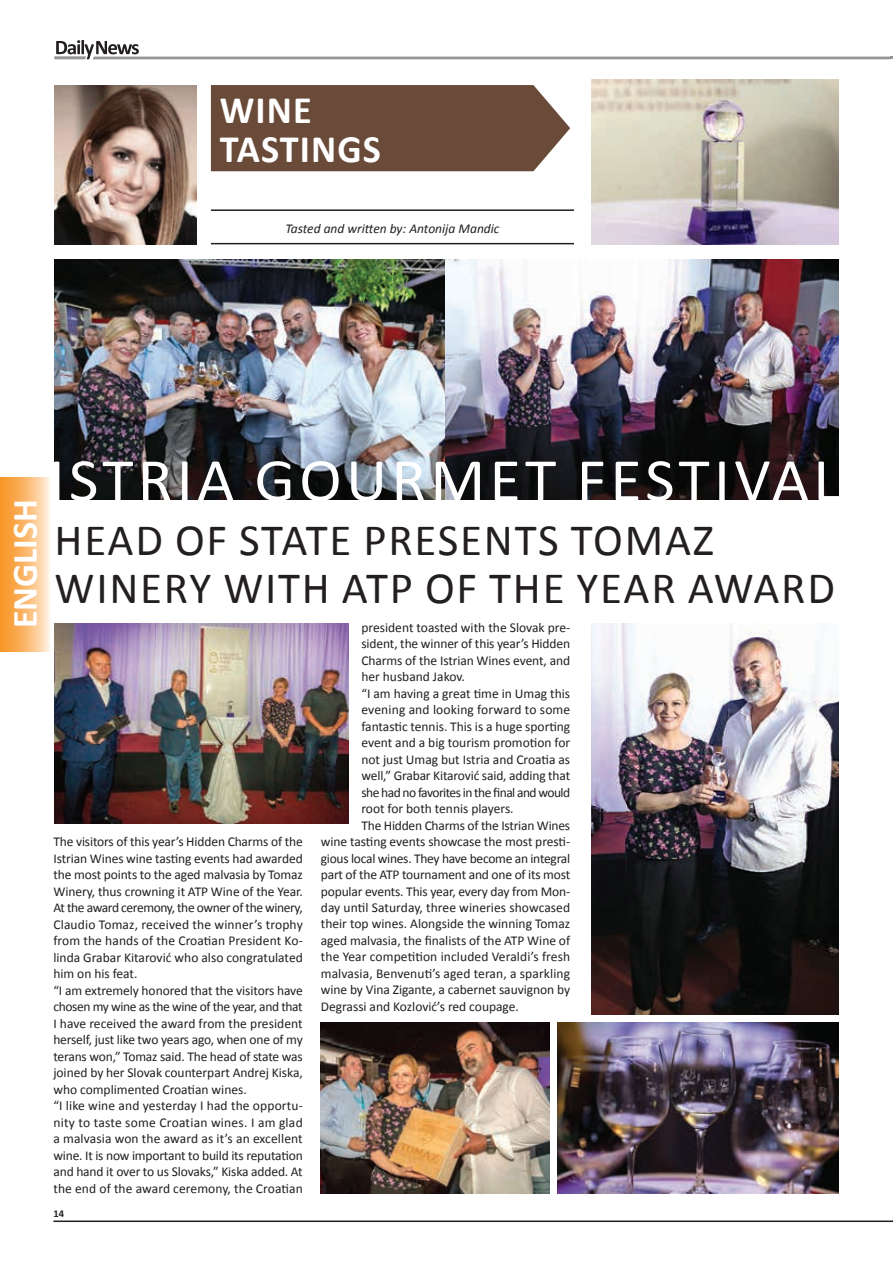
<style>
.page{position:relative;width:893px;height:1263px;background:#fff}
.page>*{position:absolute;margin:0;border:0;box-sizing:border-box;transform-origin:0 0}
.t1{font:45px/48px "Calibri";letter-spacing:.04em;color:#231f20}
.t2{font:700 39px/39px "Calibri";letter-spacing:.03em;color:#fff}
.t3{font:700 35.85px "Calibri";color:#fff}
.t4{font:13.5px/16.5px "Calibri";letter-spacing:-.005em;color:#231f20}
.t5{font:13.5px "Calibri";letter-spacing:-.04em;color:#231f20}
.t6{font:italic 13.5px "Calibri";color:#231f20}
.t7{font:700 10.5px "Calibri";color:#231f20}
</style>
<div class="page">
<hr style="left:53px;top:1220px;width:840px;height:2px;background:#231f20">
<svg style="left:54px;top:40px;width:839px;height:19px"></svg>
<div style="left:211px;top:85px;width:359px;height:86px;background:#6a4b39"></div>
<svg style="left:0;top:477px;width:50px;height:174px;background:#faba72"></svg>
<img style="left:54px;top:85px;width:142px;height:160px">
<img style="left:54px;top:259px;width:785px;height:202px">
<svg style="left:54px;top:461px;width:785px;height:39px"></svg>
<hr style="left:211px;top:209px;width:363px;height:2px;background:#231f20">
<hr style="left:211px;top:243px;width:363px;height:1px;background:#231f20">
<img style="left:591px;top:79px;width:248px;height:165px">
<img style="left:591px;top:624px;width:248px;height:390px">
<img style="left:558px;top:1023px;width:281px;height:170px">
<img style="left:321px;top:1023px;width:228px;height:170px">
<img style="left:54px;top:624px;width:295px;height:200px">
<h2 class="t2" style="left:220px;top:91px;width:163px">WINE<br>TASTINGS</h2>
<p class="t6" style="left:285px;top:219px;width:216px">Tasted and written by: Antonija Mandic</p>
<h3 class="t3" style="left:2px;top:628px;width:131px;rotate:-90deg">ENGLISH</h3>
<h1 class="t1" style="left:55px;top:516px;width:782px">HEAD OF STATE PRESENTS TOMAZ<br>WINERY WITH ATP OF THE YEAR AWARD</h1>
<p class="t4" style="left:53px;top:833px;width:251px">The visitors of this year’s Hidden Charms of the Istrian Wines wine tasting events had awarded the most points to the aged malvasia by Tomaz Winery, thus crowning it ATP Wine of the Year.<br>At the award ceremony, the owner of the winery, Claudio Tomaz, received the winner’s trophy from the hands of the Croatian President Ko&shy;linda Grabar Kitarović who also congratulated him on his feat.<br>“I am extremely honored that the visitors have chosen my wine as the wine of the year, and that I have received the award from the president herself, just like two years ago, when one of my terans won,” Tomaz said. The head of state was joined by her Slovak counterpart Andrej Kiska, who complimented Croatian wines.<br>“I like wine and yesterday I had the opportu&shy;nity to taste some Croatian wines. I am glad a malvasia won the award as it’s an excellent wine. It is now important to build its reputation and hand it over to us Slovaks,” Kiska added. At the end of the award ceremony, the Croatian</p>
<p class="t7" style="left:53px;top:1207px;width:12px">14</p>
<p class="t4" style="left:361px;top:619px;width:210px">president toasted with the Slovak pre-</p>
<p class="t4" style="left:361px;top:635px;width:210px">sident, the winner of this year’s Hidden</p>
<p class="t4" style="left:361px;top:652px;width:210px">Charms of the Istrian Wines event, and</p>
<p class="t4" style="left:361px;top:668px;width:105px">her husband Jakov.</p>
<p class="t4" style="left:361px;top:685px;width:210px">“I am having a great time in Umag this</p>
<p class="t4" style="left:361px;top:701px;width:210px">evening and looking forward to some</p>
<p class="t4" style="left:361px;top:718px;width:210px">fantastic tennis. This is a huge sporting</p>
<p class="t4" style="left:361px;top:734px;width:210px">event and a big tourism promotion for</p>
<p class="t4" style="left:361px;top:751px;width:210px">not just Umag but Istria and Croatia as</p>
<p class="t4" style="left:361px;top:767px;width:210px">well,” Grabar Kitarović said, adding that</p>
<p class="t5" style="left:361px;top:783px;width:210px">she had no favorites in the final and would</p>
<p class="t4" style="left:361px;top:800px;width:154px">root for both tennis players.</p>
<p class="t4" style="left:361px;top:817px;width:210px">The Hidden Charms of the Istrian Wines</p>
<p class="t4" style="left:321px;top:833px;width:251px">wine tasting events showcase the most presti-</p>
<p class="t4" style="left:321px;top:850px;width:251px">gious local wines. They have become an integral</p>
<p class="t4" style="left:321px;top:866px;width:251px">part of the ATP tournament and one of its most</p>
<p class="t4" style="left:321px;top:883px;width:251px">popular events. This year, every day from Mon-</p>
<p class="t4" style="left:321px;top:899px;width:251px">day until Saturday, three wineries showcased</p>
<p class="t4" style="left:321px;top:916px;width:251px">their top wines. Alongside the winning Tomaz</p>
<p class="t4" style="left:321px;top:932px;width:251px">aged malvasia, the finalists of the ATP Wine of</p>
<p class="t4" style="left:321px;top:949px;width:251px">the Year competition included Veraldi’s fresh</p>
<p class="t4" style="left:321px;top:965px;width:251px">malvasia, Benvenuti’s aged teran, a sparkling</p>
<p class="t4" style="left:321px;top:982px;width:251px">wine by Vina Zigante, a cabernet sauvignon by</p>
<p class="t4" style="left:321px;top:998px;width:200px">Degrassi and Kozlović’s red coupage.</p>
</div>
